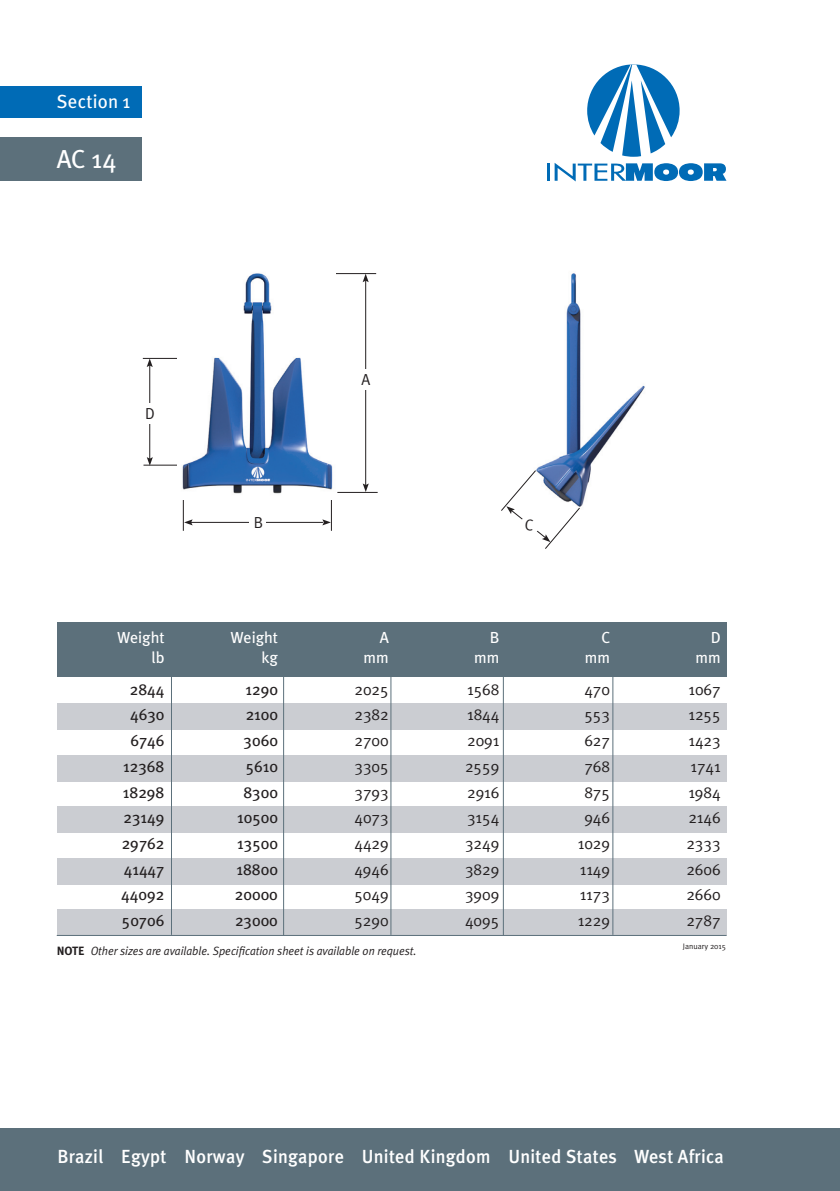
<style>
.page{position:relative;width:840px;height:1191px;background:#fff}
.page>*{position:absolute;margin:0;border:0;box-sizing:border-box;transform-origin:0 0}
.t1{font:26px "Meta Plus";color:#fff}
.t2{font:500 19px "Meta Plus";letter-spacing:.015em;color:#fff;scale:.96 1}
.t3{font:19px "Meta Plus";letter-spacing:.01em;color:#fff}
.t4{font:16px "Meta Plus Normal";color:#231f20}
.t5{font:16px "Meta Plus";color:#231f20}
.t6{font:16px "Meta Plus";color:#fff}
.t7{font:italic 12px "Meta Plus Normal";color:#231f20;scale:.95 1}
.t8{font:8px "Meta Plus Normal";color:#231f20}
.s1{font-family:"Meta Plus";font-weight:700;font-style:normal}
</style>
<div class="page">
<hr style="left:547px;top:164px;width:3px;height:17px;background:#006bb6">
<svg style="left:554px;top:163px;width:172px;height:18px"></svg>
<svg style="left:587px;top:64px;width:92px;height:93px"></svg>
<div style="left:0;top:138px;width:142px;height:43px;background:#5c707b"></div>
<div style="left:0;top:86px;width:142px;height:32px;background:#006bb6"></div>
<div style="left:57px;top:703px;width:669px;height:26px;background:#cbcdd2"></div>
<div style="left:57px;top:755px;width:669px;height:26px;background:#cbcdd2"></div>
<div style="left:57px;top:806px;width:669px;height:26px;background:#cbcdd2"></div>
<div style="left:57px;top:858px;width:669px;height:26px;background:#cbcdd2"></div>
<div style="left:57px;top:909px;width:669px;height:26px;background:#cbcdd2"></div>
<div style="left:57px;top:622px;width:669px;height:54px;background:#5c707b"></div>
<hr style="left:502px;top:631px;width:1px;height:304px;background:#5c707b">
<hr style="left:612px;top:631px;width:1px;height:304px;background:#5c707b">
<hr style="left:57px;top:935px;width:669px;height:1px;background:#5c707b">
<hr style="left:390px;top:631px;width:1px;height:304px;background:#5c707b">
<hr style="left:283px;top:630px;width:1px;height:305px;background:#5c707b">
<hr style="left:171px;top:631px;width:1px;height:304px;background:#5c707b">
<img style="left:536px;top:273px;width:109px;height:234px">
<svg style="left:322px;top:519px;width:9px;height:6px"></svg>
<svg style="left:184px;top:519px;width:8px;height:6px"></svg>
<hr style="left:190px;top:522px;width:133px;height:1px;background:#231f20">
<hr style="left:331px;top:493px;width:1px;height:38px;background:#231f20">
<hr style="left:183px;top:493px;width:1px;height:38px;background:#231f20">
<div style="left:249px;top:514px;width:17px;height:17px;background:#fff"></div>
<hr style="left:365px;top:280px;width:1px;height:206px;background:#231f20">
<svg style="left:362px;top:274px;width:6px;height:8px"></svg>
<svg style="left:362px;top:483px;width:6px;height:9px"></svg>
<hr style="left:337px;top:492px;width:40px;height:1px;background:#231f20">
<hr style="left:143px;top:465px;width:35px;height:1px;background:#231f20">
<hr style="left:264px;top:273px;width:112px;height:1px;background:#231f20">
<hr style="left:143px;top:358px;width:66px;height:1px;background:#231f20">
<div style="left:357px;top:369px;width:16px;height:21px;background:#fff"></div>
<hr style="left:149px;top:363px;width:1px;height:97px;background:#231f20">
<svg style="left:147px;top:358px;width:6px;height:9px"></svg>
<svg style="left:147px;top:457px;width:6px;height:9px"></svg>
<div style="left:141px;top:403px;width:17px;height:21px;background:#fff"></div>
<img style="left:177px;top:273px;width:158px;height:226px">
<div style="left:0;top:1128px;width:839px;height:63px;background:#5c707b"></div>
<svg style="left:501px;top:470px;width:79px;height:79px"></svg>
<p class="t3" style="left:57px;top:90px;width:75px">Section 1</p>
<h1 class="t1" style="left:57px;top:144px;width:61px">AC 14</h1>
<p class="t4" style="left:145px;top:404px;width:11px">D</p>
<p class="t4" style="left:254px;top:513px;width:11px">B</p>
<p class="t4" style="left:361px;top:370px;width:10px">A</p>
<p class="t6" style="left:117px;top:628px;width:49px">Weight</p>
<p class="t6" style="left:230px;top:628px;width:49px">Weight</p>
<p class="t6" style="left:379px;top:628px;width:11px">A</p>
<p class="t6" style="left:489px;top:628px;width:11px">B</p>
<p class="t6" style="left:601px;top:628px;width:10px">C</p>
<p class="t6" style="left:710px;top:628px;width:12px">D</p>
<p class="t6" style="left:151px;top:648px;width:14px">lb</p>
<p class="t6" style="left:261px;top:648px;width:18px">kg</p>
<p class="t6" style="left:363px;top:648px;width:27px">mm</p>
<p class="t6" style="left:474px;top:648px;width:27px">mm</p>
<p class="t6" style="left:584px;top:648px;width:27px">mm</p>
<p class="t6" style="left:695px;top:648px;width:27px">mm</p>
<p class="t5" style="left:130px;top:680px;width:36px">2844</p>
<p class="t5" style="left:245px;top:680px;width:34px">1290</p>
<p class="t4" style="left:354px;top:680px;width:36px">2025</p>
<p class="t4" style="left:467px;top:680px;width:34px">1568</p>
<p class="t4" style="left:584px;top:680px;width:27px">470</p>
<p class="t4" style="left:688px;top:680px;width:34px">1067</p>
<p class="t5" style="left:130px;top:705px;width:36px">4630</p>
<p class="t5" style="left:245px;top:705px;width:34px">2100</p>
<p class="t4" style="left:354px;top:705px;width:36px">2382</p>
<p class="t4" style="left:467px;top:705px;width:34px">1844</p>
<p class="t4" style="left:584px;top:705px;width:27px">553</p>
<p class="t4" style="left:688px;top:705px;width:34px">1255</p>
<p class="t5" style="left:130px;top:731px;width:35px">6746</p>
<p class="t5" style="left:243px;top:731px;width:36px">3060</p>
<p class="t4" style="left:354px;top:731px;width:36px">2700</p>
<p class="t4" style="left:467px;top:731px;width:34px">2091</p>
<p class="t4" style="left:584px;top:731px;width:27px">627</p>
<p class="t4" style="left:688px;top:731px;width:34px">1423</p>
<p class="t5" style="left:123px;top:757px;width:43px">12368</p>
<p class="t5" style="left:246px;top:757px;width:34px">5610</p>
<p class="t4" style="left:354px;top:757px;width:36px">3305</p>
<p class="t4" style="left:465px;top:757px;width:36px">2559</p>
<p class="t4" style="left:584px;top:757px;width:27px">768</p>
<p class="t4" style="left:690px;top:757px;width:32px">1741</p>
<p class="t5" style="left:123px;top:782px;width:43px">18298</p>
<p class="t5" style="left:243px;top:782px;width:36px">8300</p>
<p class="t4" style="left:354px;top:782px;width:36px">3793</p>
<p class="t4" style="left:467px;top:782px;width:34px">2916</p>
<p class="t4" style="left:584px;top:782px;width:27px">875</p>
<p class="t4" style="left:688px;top:782px;width:34px">1984</p>
<p class="t5" style="left:123px;top:808px;width:42px">23149</p>
<p class="t5" style="left:237px;top:808px;width:42px">10500</p>
<p class="t4" style="left:354px;top:808px;width:36px">4073</p>
<p class="t4" style="left:467px;top:808px;width:34px">3154</p>
<p class="t4" style="left:584px;top:808px;width:27px">946</p>
<p class="t4" style="left:688px;top:808px;width:34px">2146</p>
<p class="t5" style="left:122px;top:834px;width:44px">29762</p>
<p class="t5" style="left:237px;top:834px;width:42px">13500</p>
<p class="t4" style="left:354px;top:834px;width:36px">4429</p>
<p class="t4" style="left:465px;top:834px;width:36px">3249</p>
<p class="t4" style="left:577px;top:834px;width:34px">1029</p>
<p class="t4" style="left:686px;top:834px;width:36px">2333</p>
<p class="t5" style="left:124px;top:860px;width:42px">41447</p>
<p class="t5" style="left:236px;top:860px;width:43px">18800</p>
<p class="t4" style="left:354px;top:860px;width:36px">4946</p>
<p class="t4" style="left:465px;top:860px;width:36px">3829</p>
<p class="t4" style="left:579px;top:860px;width:32px">1149</p>
<p class="t4" style="left:686px;top:860px;width:36px">2606</p>
<p class="t5" style="left:121px;top:885px;width:45px">44092</p>
<p class="t5" style="left:235px;top:885px;width:45px">20000</p>
<p class="t4" style="left:354px;top:885px;width:36px">5049</p>
<p class="t4" style="left:464px;top:885px;width:36px">3909</p>
<p class="t4" style="left:579px;top:885px;width:32px">1173</p>
<p class="t4" style="left:686px;top:885px;width:36px">2660</p>
<p class="t5" style="left:122px;top:911px;width:44px">50706</p>
<p class="t5" style="left:235px;top:911px;width:44px">23000</p>
<p class="t4" style="left:354px;top:911px;width:36px">5290</p>
<p class="t4" style="left:464px;top:911px;width:36px">4095</p>
<p class="t4" style="left:577px;top:911px;width:34px">1229</p>
<p class="t4" style="left:686px;top:911px;width:36px">2787</p>
<p class="t7" style="left:57px;top:943px;width:380px"><span class="s1">NOTE</span> Other sizes are available. Specification sheet is available on request.</p>
<p class="t8" style="left:682px;top:941px;width:45px">January 2015</p>
<p class="t2" style="left:57px;top:1145px;width:695px">Brazil Egypt Norway Singapore United Kingdom United States West Africa</p>
</div>
